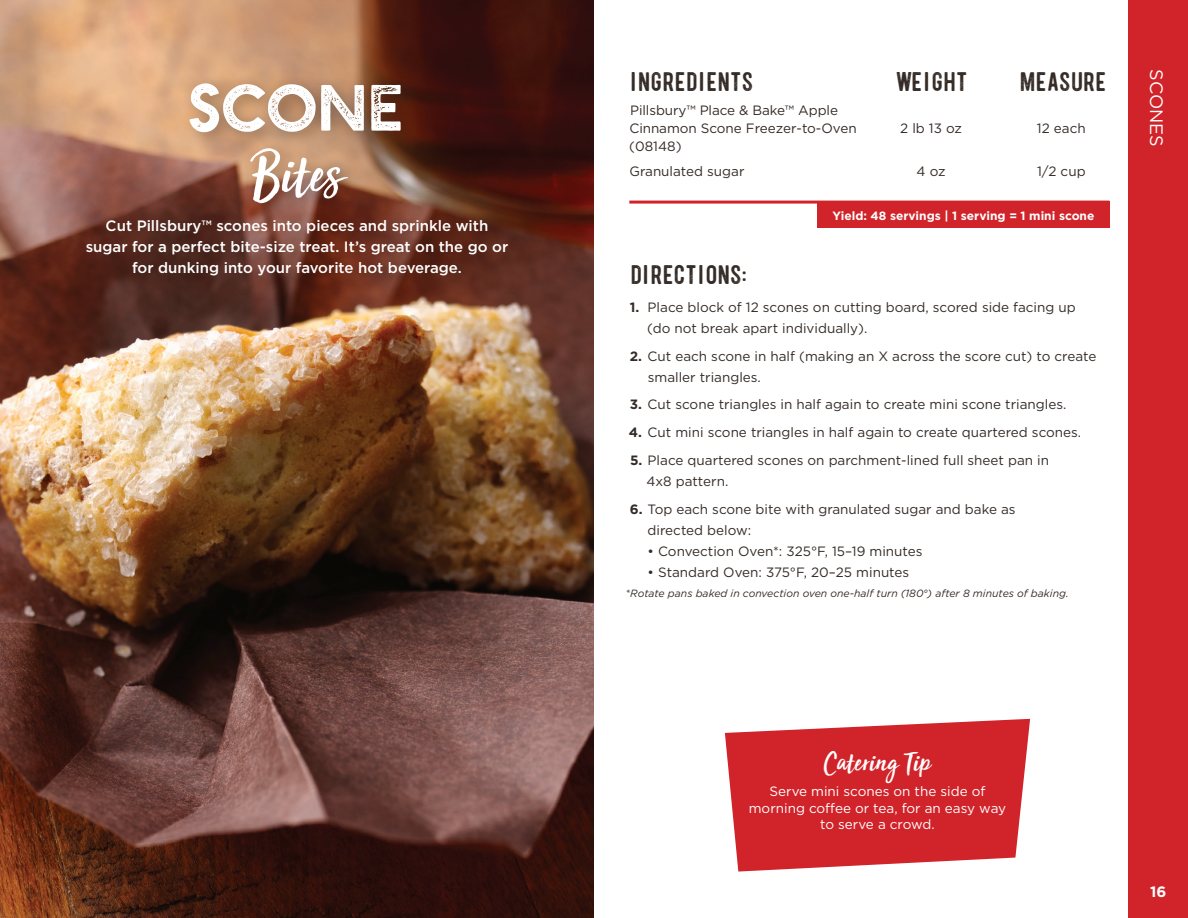
<style>
.page{position:relative;width:1188px;height:918px;background:#fff}
.page>*{position:absolute;margin:0;border:0;box-sizing:border-box;transform-origin:0 0}
.t1{font:61.5px "Sun Valley";color:#fff}
.t2{font:60px "Heinberg Textured";letter-spacing:.015em;color:#fff}
.t3{font:30px "Sun Valley";color:#fff}
.t4{font:27px "Orange County";letter-spacing:-.165em;color:#342b26}
.t5{font:18px "Gotham";color:#fff}
.t6{font:500 15px/21px "Gotham";color:#fff;text-align:center}
.t7{font:700 15px "Gotham";color:#fff}
.Directions{font:13.5px/21px "Gotham";color:#342b26}
.Recipe_Ingredients_Weight_Measure{font:13.5px/18px "Gotham";letter-spacing:-.005em;color:#342b26}
.t8{font:13.5px/16.5px "Gotham";color:#fff;text-align:center}
.Yield_Copy_in_Color_Box{font:700 12px "Gotham";color:#fff}
.t9{font:italic 10.5px "Gotham";color:#342b26}
.s1{font-weight:700}
</style>
<div class="page">
<img style="left:0;top:0;width:594px;height:918px">
<div style="left:817px;top:201px;width:293px;height:27px;background:#d1232a"></div>
<hr style="left:629px;top:201px;width:480px;height:3px;background:#d1232a">
<div style="left:77px;top:74px;width:449px;height:221px;background:#231f20;opacity:.43"></div>
<div style="left:1129px;top:0;width:59px;height:918px;background:#d1232a"></div>
<svg style="left:725px;top:719px;width:305px;height:153px;background:#d74046"></svg>
<p class="t2" style="left:189px;top:61px;width:218px">SCONE</p>
<p class="t1" style="left:251px;top:122px;width:94px">Bites</p>
<p class="t6" style="left:86px;top:215px;width:424px">Cut Pillsbury™ scones into pieces and sprinkle with sugar for a perfect bite-size treat. It’s great on the go or for dunking into your favorite hot beverage.</p>
<p class="t4" style="left:626px;top:70px;width:207px">I NGREDIENTS W</p>
<p class="t4" style="left:909px;top:70px;width:63px">EIGHT</p>
<p class="t4" style="left:1019px;top:70px;width:92px">MEASURE</p>
<p class="Recipe_Ingredients_Weight_Measure" style="left:629px;top:101px;width:229px">Pillsbury™ Place &amp; Bake™ Apple<br>Cinnamon Scone Freezer-to-Oven</p>
<p class="Recipe_Ingredients_Weight_Measure" style="left:900px;top:119px;width:63px">2 lb 13 oz</p>
<p class="Recipe_Ingredients_Weight_Measure" style="left:1037px;top:119px;width:50px">12 each</p>
<p class="Recipe_Ingredients_Weight_Measure" style="left:629px;top:137px;width:54px">(08148)</p>
<p class="Recipe_Ingredients_Weight_Measure" style="left:629px;top:162px;width:117px">Granulated sugar</p>
<p class="Recipe_Ingredients_Weight_Measure" style="left:917px;top:162px;width:31px">4 oz</p>
<p class="Recipe_Ingredients_Weight_Measure" style="left:1037px;top:162px;width:50px">1/2 cup</p>
<p class="Yield_Copy_in_Color_Box" style="left:832px;top:207px;width:264px">Yield: 48 servings | 1 serving = 1 mini scone</p>
<p class="t4" style="left:628px;top:263px;width:123px">DIRECTIONS:</p>
<p class="Directions" style="left:647px;top:296px;width:430px;text-indent:-17px"><span class="s1">1.</span> Place block of 12 scones on cutting board, scored side facing up (do not break apart individually).</p>
<p class="Directions" style="left:648px;top:345px;width:450px;text-indent:-18px"><span class="s1">2.</span> Cut each scone in half (making an X across the score cut) to create smaller triangles.</p>
<p class="Directions" style="left:630px;top:394px;width:436px"><span class="s1">3.</span> Cut scone triangles in half again to create mini scone triangles.</p>
<p class="Directions" style="left:629px;top:421px;width:452px"><span class="s1">4.</span> Cut mini scone triangles in half again to create quartered scones.</p>
<p class="Directions" style="left:646px;top:449px;width:404px;text-indent:-16px"><span class="s1">5.</span> Place quartered scones on parchment-lined full sheet pan in<br>4x8 pattern.</p>
<p class="Directions" style="left:648px;top:498px;width:370px;text-indent:-18px"><span class="s1">6.</span> Top each scone bite with granulated sugar and bake as directed below:</p>
<p class="Directions" style="left:648px;top:540px;width:276px">• Convection Oven*: 325°F, 15–19 minutes</p>
<p class="Directions" style="left:648px;top:561px;width:263px">• Standard Oven: 375°F, 20–25 minutes</p>
<p class="t9" style="left:626px;top:586px;width:445px">*Rotate pans baked in convection oven one-half turn (180°) after 8 minutes of baking.</p>
<p class="t5" style="left:1168px;top:69px;width:79px;rotate:90deg">SCONES</p>
<p class="t3" style="left:825px;top:737px;width:107px">Catering Tip</p>
<p class="t8" style="left:749px;top:783px;width:259px">Serve mini scones on the side of morning coffee or tea, for an easy way to serve a crowd.</p>
<p class="t7" style="left:1150px;top:882px;width:18px">16</p>
</div>
